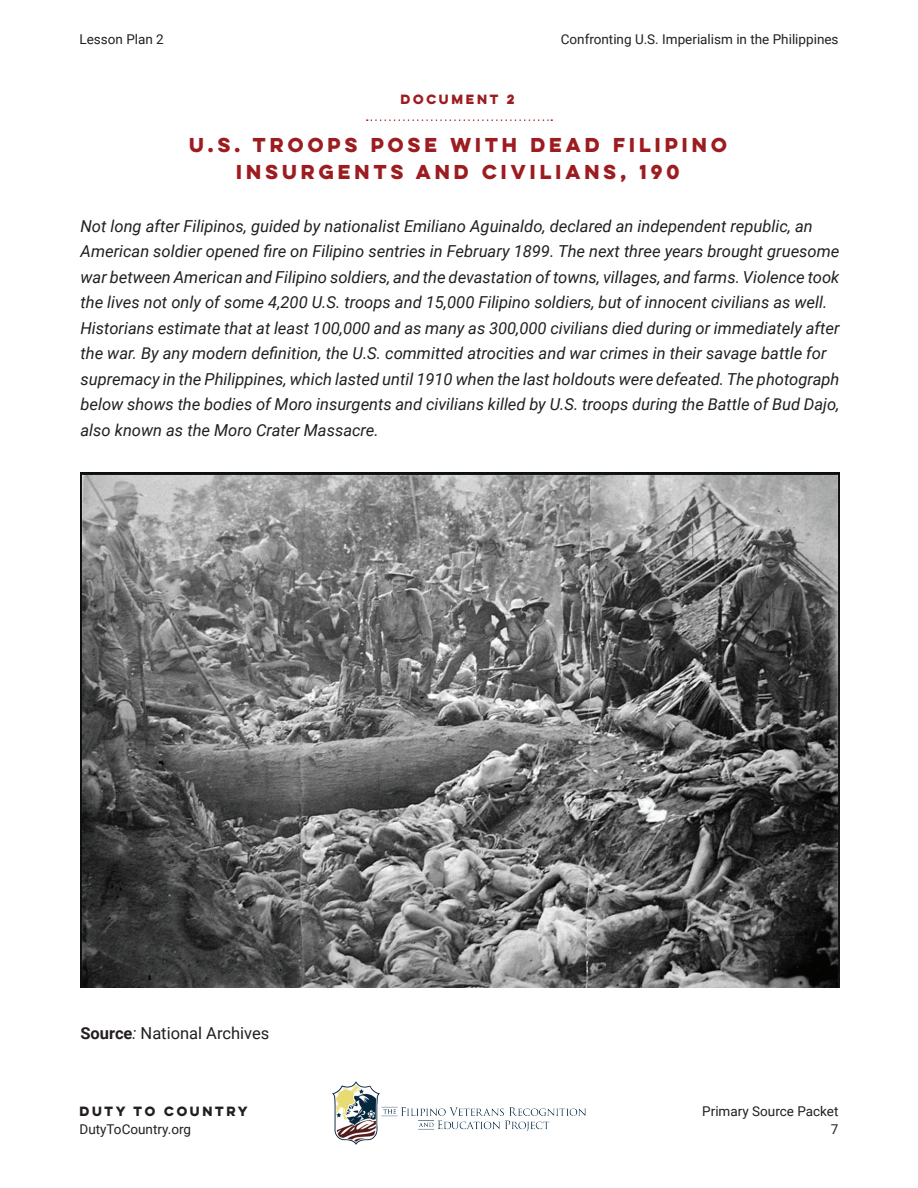
<style>
.page{position:relative;width:918px;height:1188px;background:#fff}
.page>*{position:absolute;margin:0;border:0;box-sizing:border-box;transform-origin:0 0}
.t1{font:700 18px/27px "Lulo Clean W01 One";color:#9c1c20;text-align:center}
.t2{font:italic 16.5px/25.5px "Roboto";color:#231f20}
.t3{font:16.5px "Roboto";color:#231f20}
.t4{font:13.5px/18px "Roboto";color:#231f20;text-align:right}
.t5{font:700 12px "Lulo Clean W01 One";color:#231f20}
.t6{font:700 12px "Lulo Clean W01 One";color:#9c1c20}
.s1{font-weight:700}
.s2{font-style:italic}
</style>
<div class="page">
<img style="left:333px;top:1082px;width:252px;height:62px">
<img style="left:80px;top:473px;width:759px;height:514px">
<svg style="left:367px;top:119px;width:185px;height:2px"></svg>
<p class="t4" style="left:80px;top:30px;width:86px">Lesson Plan 2</p>
<p class="t4" style="left:561px;top:30px;width:279px">Confronting U.S. Imperialism in the Philippines</p>
<p class="t6" style="left:401px;top:91px;width:118px">DOCUMENT 2</p>
<p class="t1" style="left:189px;top:132px;width:543px">U.S. TROOPS POSE WITH DEAD FILIPINO<br>INSURGENTS AND CIVILIANS, 190</p>
<p class="t2" style="left:80px;top:213px;width:761px">Not long after Filipinos, guided by nationalist Emiliano Aguinaldo, declared an independent republic, an American soldier opened fire on Filipino sentries in February 1899. The next three years brought gruesome war between American and Filipino soldiers, and the devastation of towns, villages, and farms. Violence took the lives not only of some 4,200 U.S. troops and 15,000 Filipino soldiers, but of innocent civilians as well.<br>Historians estimate that at least 100,000 and as many as 300,000 civilians died during or immediately after the war. By any modern definition, the U.S. committed atrocities and war crimes in their savage battle for supremacy in the Philippines, which lasted until 1910 when the last holdouts were defeated. The photograph below shows the bodies of Moro insurgents and civilians killed by U.S. troops during the Battle of Bud Dajo, also known as the Moro Crater Massacre.</p>
<p class="t3" style="left:80px;top:1022px;width:190px"><span class="s1">Source</span><span class="s2">:</span> National Archives</p>
<p class="t5" style="left:80px;top:1103px;width:172px">DUTY TO COUNTRY</p>
<p class="t4" style="left:80px;top:1120px;width:113px">DutyToCountry.org</p>
<p class="t4" style="left:702px;top:1102px;width:138px">Primary Source Packet<br>7</p>
</div>
